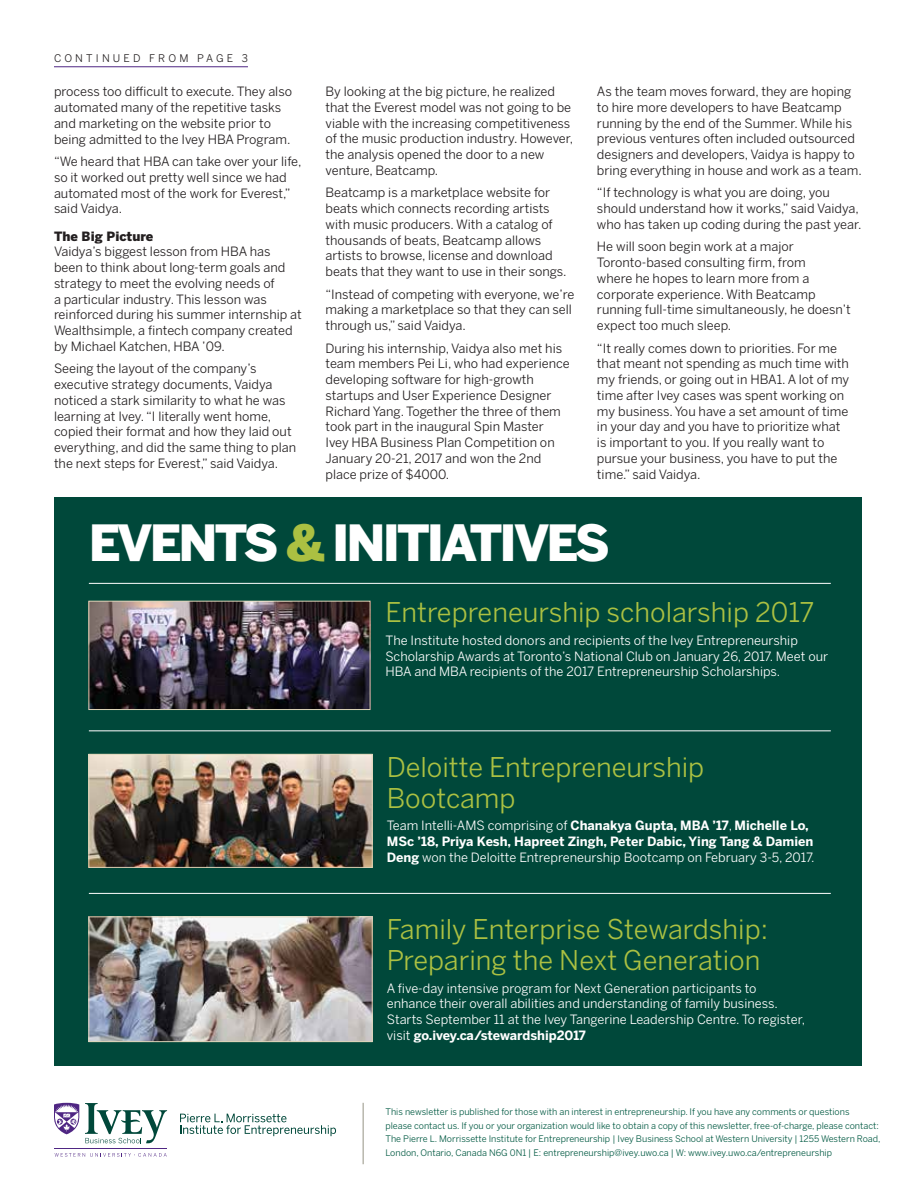
<style>
.page{position:relative;width:918px;height:1188px;background:#fff}
.page>*{position:absolute;margin:0;border:0;box-sizing:border-box;transform-origin:0 0}
.t1{font:900 49.5px "Benton Sans";letter-spacing:-.06em;color:#fff}
.t2{font:27px/31px "Benton Sans";color:#abc042}
.t3{font:12.75px/15.8px "Benton Sans";color:#231f20}
.t4{font:12.75px/15.8px "Benton Sans";color:#fff}
.t5{font:700 12.75px/15.8px "Benton Sans";color:#fff}
.t6{font:900 12.75px "Benton Sans";color:#231f20}
.t7{font:10.5px "Benton Sans";letter-spacing:.3em;color:#231f20}
.t8{font:9px/13.5px "Benton Sans";color:#005942}
.s1{color:#abc042}
.s2{font-weight:400}
.s3{font-weight:700}
</style>
<div class="page">
<svg style="left:55px;top:1153px;width:112px;height:4px"></svg>
<hr style="left:54px;top:1148px;width:113px;height:1px;background:#4f2683">
<svg style="left:54px;top:1103px;width:25px;height:31px"></svg>
<svg style="left:85px;top:1103px;width:82px;height:40px"></svg>
<svg style="left:180px;top:1114px;width:156px;height:22px"></svg>
<hr style="left:363px;top:1103px;width:1px;height:61px;background:#959484">
<hr style="left:54px;top:67px;width:194px;height:1px;background:#4f2683">
<div style="left:54px;top:497px;width:808px;height:569px;background:#00483a"></div>
<hr style="left:89px;top:583px;width:742px;height:1px;background:#fff">
<hr style="left:89px;top:730px;width:742px;height:1px;background:#fff">
<hr style="left:89px;top:893px;width:742px;height:1px;background:#fff">
<img style="left:90px;top:603px;width:278px;height:105px">
<div style="left:88px;top:601px;width:282px;height:109px;border:1px solid #ded5b8"></div>
<img style="left:90px;top:756px;width:281px;height:110px">
<div style="left:88px;top:754px;width:285px;height:114px;border:1px solid #ded5b8"></div>
<img style="left:90px;top:918px;width:281px;height:122px">
<div style="left:88px;top:916px;width:285px;height:126px;border:1px solid #ded5b8"></div>
<p class="t7" style="left:54px;top:52px;width:195px">CONTINUED FROM PAGE 3</p>
<p class="t3" style="left:54px;top:84px;width:240px">process too difficult to execute. They also automated many of the repetitive tasks and marketing on the website prior to being admitted to the Ivey HBA Program.</p>
<p class="t3" style="left:54px;top:153px;width:249px">“We heard that HBA can take over your life, so it worked out pretty well since we had automated most of the work for Everest,” said Vaidya.</p>
<p class="t6" style="left:54px;top:228px;width:101px">The Big Picture</p>
<p class="t3" style="left:54px;top:244px;width:249px">Vaidya’s biggest lesson from HBA has been to think about long-term goals and strategy to meet the evolving needs of<br>a particular industry. This lesson was reinforced during his summer internship at Wealthsimple, a fintech company created by Michael Katchen, HBA ’09.</p>
<p class="t3" style="left:54px;top:361px;width:244px">Seeing the layout of the company’s executive strategy documents, Vaidya noticed a stark similarity to what he was learning at Ivey. “I literally went home, copied their format and how they laid out everything, and did the same thing to plan the next steps for Everest,” said Vaidya.</p>
<p class="t3" style="left:326px;top:84px;width:249px">By looking at the big picture, he realized that the Everest model was not going to be viable with the increasing competitiveness of the music production industry. However, the analysis opened the door to a new venture, Beatcamp.</p>
<p class="t3" style="left:326px;top:185px;width:243px">Beatcamp is a marketplace website for beats which connects recording artists with music producers. With a catalog of thousands of beats, Beatcamp allows artists to browse, license and download beats that they want to use in their songs.</p>
<p class="t3" style="left:326px;top:286px;width:250px">“Instead of competing with everyone, we’re making a marketplace so that they can sell through us,” said Vaidya.</p>
<p class="t3" style="left:326px;top:340px;width:246px">During his internship, Vaidya also met his team members Pei Li, who had experience developing software for high-growth startups and User Experience Designer Richard Yang. Together the three of them took part in the inaugural Spin Master Ivey HBA Business Plan Competition on January 20-21, 2017 and won the 2nd place prize of $4000.</p>
<p class="t3" style="left:597px;top:84px;width:266px">As the team moves forward, they are hoping to hire more developers to have Beatcamp running by the end of the Summer. While his previous ventures often included outsourced designers and developers, Vaidya is happy to bring everything in house and work as a team.</p>
<p class="t3" style="left:597px;top:185px;width:266px">“If technology is what you are doing, you should understand how it works,” said Vaidya, who has taken up coding during the past year.</p>
<p class="t3" style="left:597px;top:239px;width:255px">He will soon begin work at a major Toronto-based consulting firm, from<br>where he hopes to learn more from a corporate experience. With Beatcamp running full-time simultaneously, he doesn’t expect too much sleep.</p>
<p class="t3" style="left:597px;top:340px;width:254px">“It really comes down to priorities. For me that meant not spending as much time with my friends, or going out in HBA1. A lot of my time after Ivey cases was spent working on my business. You have a set amount of time in your day and you have to prioritize what is important to you. If you really want to pursue your business, you have to put the time.” said Vaidya.</p>
<h1 class="t1" style="left:89px;top:513px;width:523px">EVENTS <span class="s1">&amp;</span> INITIATIVES</h1>
<h2 class="t2" style="left:386px;top:597px;width:430px">Entrepreneurship scholarship 2017</h2>
<p class="t4" style="left:386px;top:632px;width:444px">The Institute hosted donors and recipients of the Ivey Entrepreneurship<br>Scholarship Awards at Toronto’s National Club on January 26, 2017. Meet our<br>HBA and MBA recipients of the 2017 Entrepreneurship Scholarships.</p>
<h2 class="t2" style="left:387px;top:751px;width:319px">Deloitte Entrepreneurship<br>Bootcamp</h2>
<p class="t5" style="left:387px;top:817px;width:429px"><span class="s2">Team Intelli-AMS comprising of</span> Chanakya Gupta, MBA ’17<span class="s2">,</span> Michelle Lo,<br>MSc ’18, Priya Kesh, Hapreet Zingh, Peter Dabic, Ying Tang &amp; Damien<br>Deng <span class="s2">won the Deloitte Entrepreneurship Bootcamp on February 3-5, 2017.</span></p>
<h2 class="t2" style="left:387px;top:914px;width:383px">Family Enterprise Stewardship:<br>Preparing the Next Generation</h2>
<p class="t4" style="left:387px;top:980px;width:420px">A five-day intensive program for Next Generation participants to enhance their overall abilities and understanding of family business.<br>Starts September 11 at the Ivey Tangerine Leadership Centre. To register, visit <span class="s3">go.ivey.ca/stewardship2017</span></p>
<p class="t8" style="left:386px;top:1105px;width:497px">This newsletter is published for those with an interest in entrepreneurship. If you have any comments or questions<br>please contact us. If you or your organization would like to obtain a copy of this newsletter, free-of-charge, please contact:<br>The Pierre L. Morrissette Institute for Entrepreneurship | Ivey Business School at Western University | 1255 Western Road, London, Ontario, Canada N6G 0N1 | E: entrepreneurship@ivey.uwo.ca | W: www.ivey.uwo.ca/entrepreneurship</p>
</div>
